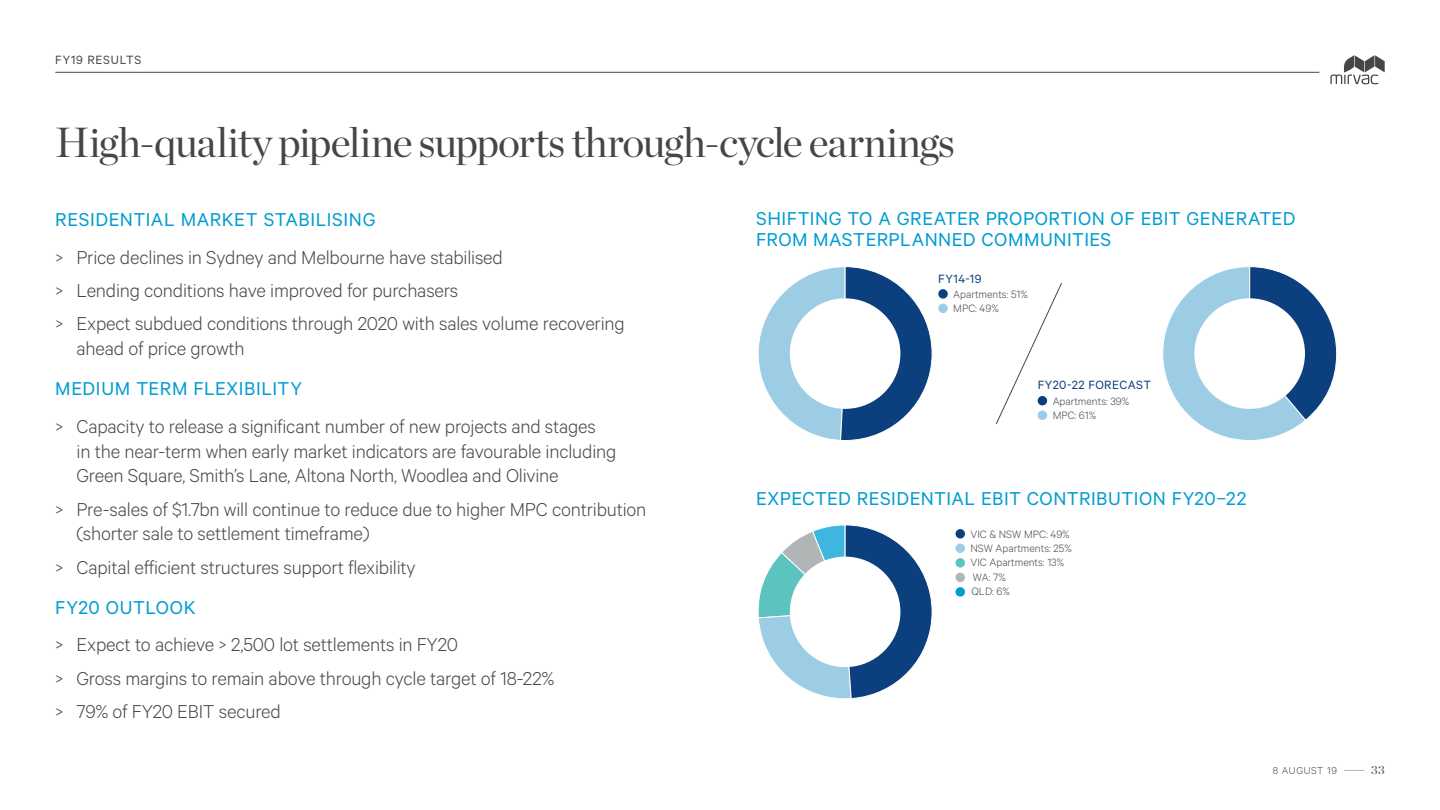
<style>
.page{position:relative;width:1440px;height:810px;background:#fff}
.page>*{position:absolute;margin:0;border:0;box-sizing:border-box;transform-origin:0 0}
.t1{font:42px "Chronicle Display";letter-spacing:-.025em;color:#464547}
.t2{font:300 21px/33.3px "Calibre";letter-spacing:-.01em;color:#464547}
.t3{font:21px/20.2px "Calibre";letter-spacing:.025em;color:#009cd2}
.t4{font:13.5px "Calibre";letter-spacing:.03em;color:#0b3f7e}
.t5{font:13.5px "Calibre";letter-spacing:.055em;color:#464547}
.t6{font:300 12px "Calibre";color:#464547}
.t7{font:12px "Chronicle Display";color:#464547}
.t8{font:300 11.25px "Calibre";letter-spacing:.055em;color:#464547}
</style>
<div class="page">
<svg style="left:1344px;top:770px;width:20px;height:1px"></svg>
<svg style="left:1330px;top:55px;width:54px;height:29px"></svg>
<hr style="left:55px;top:72px;width:1264px;height:1px;background:#464547">
<svg style="left:758px;top:525px;width:174px;height:174px"></svg>
<svg style="left:995px;top:283px;width:67px;height:142px"></svg>
<div style="left:789px;top:557px;width:111px;height:110px;background:#fff;border-radius:50%"></div>
<svg style="left:758px;top:266px;width:174px;height:175px"></svg>
<div style="left:789px;top:298px;width:111px;height:111px;background:#fff;border-radius:50%"></div>
<svg style="left:1163px;top:266px;width:173px;height:174px"></svg>
<div style="left:1194px;top:298px;width:110px;height:111px;background:#fff;border-radius:50%"></div>
<div style="left:955px;top:529px;width:10px;height:10px;background:#0b3f7e;border-radius:50%"></div>
<div style="left:955px;top:544px;width:10px;height:9px;background:#9ccde4;border-radius:50%"></div>
<div style="left:938px;top:289px;width:9px;height:10px;background:#0b3f7e;border-radius:50%"></div>
<div style="left:938px;top:304px;width:9px;height:9px;background:#9ccde4;border-radius:50%"></div>
<div style="left:1037px;top:396px;width:10px;height:9px;background:#0b3f7e;border-radius:50%"></div>
<div style="left:1037px;top:411px;width:10px;height:9px;background:#9ccde4;border-radius:50%"></div>
<div style="left:955px;top:558px;width:10px;height:10px;background:#5bc4bf;border-radius:50%"></div>
<div style="left:955px;top:573px;width:10px;height:9px;background:#b2b5b6;border-radius:50%"></div>
<div style="left:955px;top:587px;width:10px;height:10px;background:#009cd2;border-radius:50%"></div>
<p class="t5" style="left:55px;top:51px;width:88px">FY19 RESULTS</p>
<h1 class="t1" style="left:55px;top:110px;width:901px">High-quality pipeline supports through-cycle earnings</h1>
<p class="t3" style="left:55px;top:209px;width:322px">RESIDENTIAL MARKET STABILISING</p>
<p class="t2" style="left:55px;top:240px;width:571px">&gt; Price declines in Sydney and Melbourne have stabilised<br>&gt; Lending conditions have improved for purchasers<br>&gt; Expect subdued conditions through 2020 with sales volume recovering</p>
<p class="t2" style="left:77px;top:331px;width:170px">ahead of price growth</p>
<p class="t3" style="left:55px;top:378px;width:248px">MEDIUM TERM FLEXIBILITY</p>
<p class="t2" style="left:77px;top:413px;width:541px;line-height:24.8px;text-indent:-21px">&gt; Capacity to release a significant number of new projects and stages<br>in the near-term when early market indicators are favourable including<br>Green Square, Smith’s Lane, Altona North, Woodlea and Olivine</p>
<p class="t2" style="left:77px;top:496px;width:571px;line-height:24.8px;text-indent:-21px">&gt; Pre-sales of $1.7bn will continue to reduce due to higher MPC contribution (shorter sale to settlement timeframe)</p>
<p class="t2" style="left:55px;top:550px;width:362px">&gt; Capital efficient structures support flexibility</p>
<p class="t3" style="left:55px;top:596px;width:142px">FY20 OUTLOOK</p>
<p class="t2" style="left:55px;top:627px;width:501px">&gt; Expect to achieve &gt; 2,500 lot settlements in FY20<br>&gt; Gross margins to remain above through cycle target of 18-22% &gt; 79% of FY20 EBIT secured</p>
<p class="t3" style="left:756px;top:208px;width:541px">SHIFTING TO A GREATER PROPORTION OF EBIT GENERATED<br>FROM MASTERPLANNED COMMUNITIES</p>
<p class="t4" style="left:938px;top:270px;width:45px">FY14-19</p>
<p class="t6" style="left:953px;top:287px;width:76px">Apartments: 51%</p>
<p class="t6" style="left:953px;top:301px;width:47px">MPC: 49%</p>
<p class="t4" style="left:1037px;top:377px;width:115px">FY20-22 FORECAST</p>
<p class="t6" style="left:1052px;top:408px;width:45px">MPC: 61%</p>
<p class="t6" style="left:1052px;top:394px;width:78px">Apartments: 39%</p>
<p class="t3" style="left:756px;top:487px;width:491px">EXPECTED RESIDENTIAL EBIT CONTRIBUTION FY20–22</p>
<p class="t6" style="left:970px;top:527px;width:101px">VIC &amp; NSW MPC: 49%</p>
<p class="t6" style="left:970px;top:556px;width:95px">VIC Apartments: 13%</p>
<p class="t6" style="left:971px;top:584px;width:40px">QLD: 6%</p>
<p class="t6" style="left:970px;top:541px;width:103px">NSW Apartments: 25%</p>
<p class="t6" style="left:972px;top:570px;width:35px">WA: 7%</p>
<p class="t8" style="left:1272px;top:764px;width:66px">8 AUGUST 19</p>
<p class="t7" style="left:1371px;top:760px;width:15px">33</p>
</div>
